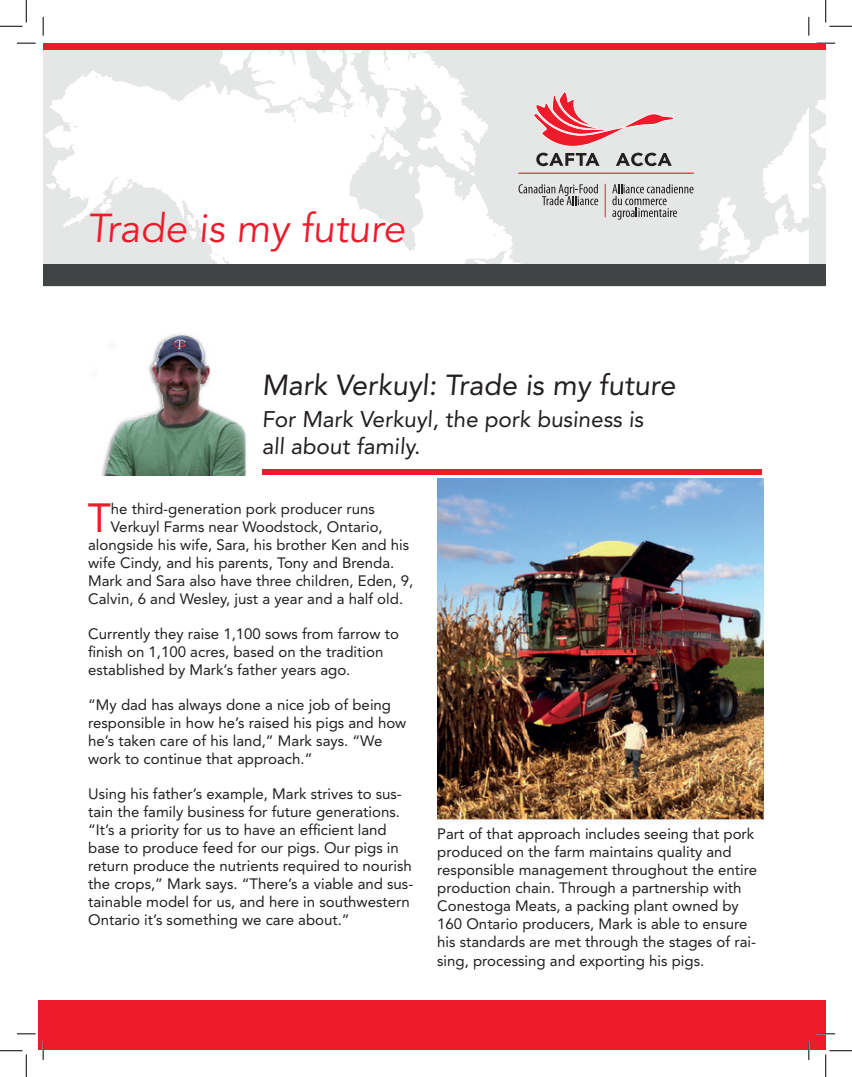
<style>
.page{position:relative;width:852px;height:1077px;background:#fff}
.page>*{position:absolute;margin:0;border:0;box-sizing:border-box;transform-origin:0 0}
.t1{font:40.38px "Avenir LT Std";color:#ee1b2c}
.t2{font:40px "Avenir LT Std";color:#ee1b2c}
.t3{font:28.75px "Avenir LT Std";color:#231f20}
.t4{font:22.5px/27px "Avenir LT Std";color:#231f20}
.t5{font:15px/18px "Avenir LT Std";color:#231f20}
</style>
<div class="page">
<div style="left:809px;top:1000px;width:16px;height:49px;background:#ee1b2c"></div>
<div style="left:38px;top:1000px;width:770px;height:49px;background:#ee1b2c"></div>
<svg style="left:43px;top:61px;width:123px;height:203px"></svg>
<div style="left:43px;top:264px;width:765px;height:22px;background:#414445"></div>
<div style="left:43px;top:43px;width:765px;height:7px;background:#ee1b2c"></div>
<div style="left:808px;top:264px;width:17px;height:22px;background:#414445"></div>
<div style="left:262px;top:469px;width:499px;height:6px;background:#ee1b2c"></div>
<img style="left:437px;top:478px;width:326px;height:345px">
<img style="left:101px;top:334px;width:146px;height:141px">
<svg style="left:17px;top:42px;width:19px;height:2px"></svg>
<svg style="left:166px;top:42px;width:668px;height:233px"></svg>
<svg style="left:17px;top:1033px;width:19px;height:1px"></svg>
<svg style="left:816px;top:1032px;width:18px;height:2px"></svg>
<svg style="left:42px;top:17px;width:2px;height:19px"></svg>
<svg style="left:42px;top:1041px;width:2px;height:18px"></svg>
<svg style="left:808px;top:17px;width:1px;height:19px"></svg>
<svg style="left:807px;top:1041px;width:2px;height:18px"></svg>
<svg style="left:0;top:0;width:27px;height:27px"></svg>
<svg style="left:0;top:1050px;width:27px;height:26px"></svg>
<svg style="left:825px;top:0;width:26px;height:27px"></svg>
<svg style="left:825px;top:1050px;width:26px;height:26px"></svg>
<h2 class="t2" style="left:87px;top:205px;width:323px">Trade is my future</h2>
<h3 class="t3" style="left:262px;top:368px;width:418px">Mark Verkuyl: Trade is my future</h3>
<h3 class="t4" style="left:262px;top:405px;width:385px">For Mark Verkuyl, the pork business is all about family.</h3>
<h1 class="t1" style="left:88px;top:494px;width:25px">T</h1>
<p class="t5" style="left:111px;top:499px;width:265px">he third-generation pork producer runs</p>
<p class="t5" style="left:111px;top:517px;width:273px">Verkuyl Farms near Woodstock, Ontario,</p>
<p class="t5" style="left:88px;top:535px;width:322px">alongside his wife, Sara, his brother Ken and his</p>
<p class="t5" style="left:88px;top:553px;width:307px">wife Cindy, and his parents, Tony and Brenda.</p>
<p class="t5" style="left:88px;top:571px;width:326px">Mark and Sara also have three children, Eden, 9,</p>
<p class="t5" style="left:88px;top:589px;width:316px">Calvin, 6 and Wesley, just a year and a half old.</p>
<p class="t5" style="left:88px;top:624px;width:312px">Currently they raise 1,100 sows from farrow to finish on 1,100 acres, based on the tradition established by Mark’s father years ago.</p>
<p class="t5" style="left:88px;top:695px;width:319px">“My dad has always done a nice job of being responsible in how he’s raised his pigs and how he’s taken care of his land,” Mark says. “We work to continue that approach.”</p>
<p class="t5" style="left:88px;top:784px;width:326px">Using his father’s example, Mark strives to sus&shy;tain the family business for future generations. “It’s a priority for us to have an efficient land base to produce feed for our pigs. Our pigs in return produce the nutrients required to nourish the crops,” Mark says. “There’s a viable and sus&shy;tainable model for us, and here in southwestern Ontario it’s something we care about.”</p>
<p class="t5" style="left:437px;top:825px;width:321px">Part of that approach includes seeing that pork produced on the farm maintains quality and responsible management throughout the entire production chain. Through a partnership with Conestoga Meats, a packing plant owned by 160 Ontario producers, Mark is able to ensure his standards are met through the stages of rai&shy;sing, processing and exporting his pigs.</p>
</div>
